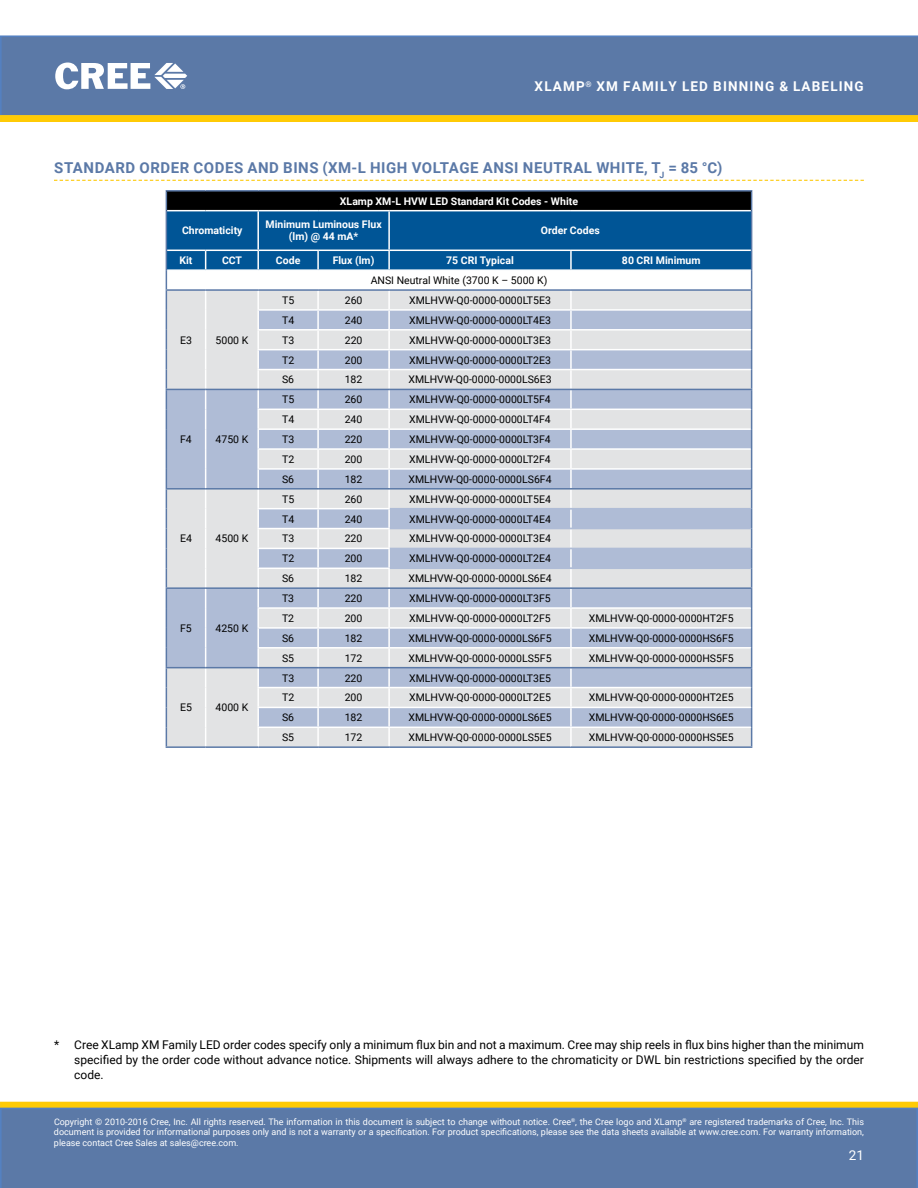
<style>
.page{position:relative;width:918px;height:1188px;background:#fff}
.page>*{position:absolute;margin:0;border:0;box-sizing:border-box;transform-origin:0 0}
.t1{font:700 15px "Roboto";letter-spacing:.035em;color:#5b79a7}
.t2{font:700 13.5px "Roboto";letter-spacing:.085em;color:#fff}
.t3{font:13.5px "Roboto";color:#fff}
.t4{font:12px/15px "Roboto";color:#000;text-align:justify}
.t5{font:10.5px "Roboto";color:#000}
.t6{font:700 10.5px/12px "Roboto";color:#fff;text-align:center}
.t7{font:9px/10.8px "Roboto";color:#fff;text-align:justify}
</style>
<div class="page">
<div style="left:0;top:35px;width:918px;height:80px;background:#5b79a7"></div>
<div style="left:1px;top:1102px;width:916px;height:6px;background:#ffcb05"></div>
<div style="left:0;top:1102px;width:918px;height:6px;border:1px solid #fdca0b"></div>
<div style="left:0;top:1108px;width:918px;height:80px;background:#5b79a7"></div>
<svg style="left:0;top:115px;width:918px;height:7px;background:#fcc908"></svg>
<svg style="left:55px;top:63px;width:132px;height:26px"></svg>
<svg style="left:54px;top:180px;width:810px;height:1px"></svg>
<hr style="left:166px;top:190px;width:40px;height:2px;background:#5b79a7">
<hr style="left:206px;top:190px;width:52px;height:2px;background:#5b79a7">
<hr style="left:258px;top:190px;width:60px;height:2px;background:#5b79a7">
<hr style="left:318px;top:190px;width:71px;height:2px;background:#5b79a7">
<hr style="left:389px;top:190px;width:182px;height:2px;background:#5b79a7">
<hr style="left:571px;top:190px;width:181px;height:2px;background:#5b79a7">
<hr style="left:258px;top:746px;width:60px;height:2px;background:#5b79a7">
<hr style="left:318px;top:746px;width:71px;height:2px;background:#5b79a7">
<hr style="left:389px;top:746px;width:182px;height:2px;background:#5b79a7">
<hr style="left:571px;top:746px;width:181px;height:2px;background:#5b79a7">
<hr style="left:166px;top:746px;width:40px;height:2px;background:#5b79a7">
<hr style="left:206px;top:746px;width:52px;height:2px;background:#5b79a7">
<svg style="left:166px;top:192px;width:586px;height:554px;background:#b2c0d1"></svg>
<hr style="left:166px;top:289px;width:40px;height:2px;background:#5b79a7">
<hr style="left:206px;top:289px;width:52px;height:2px;background:#5b79a7">
<hr style="left:258px;top:289px;width:60px;height:2px;background:#5b79a7">
<hr style="left:318px;top:289px;width:71px;height:2px;background:#5b79a7">
<hr style="left:389px;top:289px;width:182px;height:2px;background:#5b79a7">
<hr style="left:571px;top:289px;width:181px;height:2px;background:#5b79a7">
<hr style="left:390px;top:508px;width:181px;height:1px;background:#afbcd6">
<hr style="left:571px;top:508px;width:180px;height:1px;background:#afbcd6">
<hr style="left:390px;top:528px;width:181px;height:1px;background:#afbcd6">
<hr style="left:571px;top:528px;width:180px;height:1px;background:#afbcd6">
<hr style="left:390px;top:548px;width:181px;height:1px;background:#afbcd6">
<hr style="left:571px;top:548px;width:180px;height:1px;background:#afbcd6">
<hr style="left:390px;top:568px;width:181px;height:1px;background:#afbcd6">
<hr style="left:571px;top:568px;width:180px;height:1px;background:#afbcd6">
<p class="t2" style="left:535px;top:77px;width:287px">XLamp<sup>®</sup> XM Family LED Binning &amp; Label</p>
<p class="t2" style="left:839px;top:77px;width:26px">ing</p>
<h1 class="t1" style="left:54px;top:157px;width:440px">Standard Order Codes and Bi ns (XM-L Hig h Voltage ANS</h1>
<h1 class="t1" style="left:514px;top:157px;width:210px">I Neutral White, T<sub>J</sub> = 85 °C)</h1>
<p class="t6" style="left:340px;top:195px;width:240px">XLamp XM-L HVW LED Standard Kit Codes - White</p>
<p class="t6" style="left:182px;top:224px;width:62px">Chromaticity</p>
<p class="t6" style="left:266px;top:218px;width:118px">Minimum Luminous Flux (lm) @ 44 mA*</p>
<p class="t6" style="left:541px;top:224px;width:60px">Order Codes</p>
<p class="t6" style="left:180px;top:254px;width:14px">Kit</p>
<p class="t6" style="left:222px;top:254px;width:21px">CCT</p>
<p class="t6" style="left:276px;top:254px;width:26px">Code</p>
<p class="t6" style="left:333px;top:254px;width:43px">Flux (lm)</p>
<p class="t6" style="left:446px;top:254px;width:69px">75 CRI Typical</p>
<p class="t6" style="left:622px;top:254px;width:80px">80 CRI Minimum</p>
<p class="t5" style="left:371px;top:273px;width:178px">ANSI Neutral White (3700 K – 5000 K)</p>
<p class="t5" style="left:180px;top:333px;width:13px">E3</p>
<p class="t5" style="left:216px;top:333px;width:34px">5000 K</p>
<p class="t5" style="left:180px;top:432px;width:13px">F4</p>
<p class="t5" style="left:216px;top:432px;width:34px">4750 K</p>
<p class="t5" style="left:180px;top:531px;width:13px">E4</p>
<p class="t5" style="left:216px;top:531px;width:34px">4500 K</p>
<p class="t5" style="left:180px;top:621px;width:13px">F5</p>
<p class="t5" style="left:216px;top:621px;width:34px">4250 K</p>
<p class="t5" style="left:180px;top:700px;width:13px">E5</p>
<p class="t5" style="left:216px;top:700px;width:34px">4000 K</p>
<p class="t5" style="left:282px;top:293px;width:14px">T5</p>
<p class="t5" style="left:345px;top:293px;width:19px">260</p>
<p class="t5" style="left:409px;top:293px;width:143px">XMLHVW-Q0-0000-0000LT5E3</p>
<p class="t5" style="left:282px;top:313px;width:14px">T4</p>
<p class="t5" style="left:345px;top:313px;width:19px">240</p>
<p class="t5" style="left:409px;top:313px;width:143px">XMLHVW-Q0-0000-0000LT4E3</p>
<p class="t5" style="left:282px;top:333px;width:14px">T3</p>
<p class="t5" style="left:345px;top:333px;width:19px">220</p>
<p class="t5" style="left:409px;top:333px;width:143px">XMLHVW-Q0-0000-0000LT3E3</p>
<p class="t5" style="left:282px;top:352px;width:14px">T2</p>
<p class="t5" style="left:345px;top:352px;width:19px">200</p>
<p class="t5" style="left:409px;top:352px;width:143px">XMLHVW-Q0-0000-0000LT2E3</p>
<p class="t5" style="left:282px;top:372px;width:14px">S6</p>
<p class="t5" style="left:345px;top:372px;width:19px">182</p>
<p class="t5" style="left:408px;top:372px;width:145px">XMLHVW-Q0-0000-0000LS6E3</p>
<p class="t5" style="left:282px;top:392px;width:14px">T5</p>
<p class="t5" style="left:345px;top:392px;width:19px">260</p>
<p class="t5" style="left:409px;top:392px;width:143px">XMLHVW-Q0-0000-0000LT5F4</p>
<p class="t5" style="left:282px;top:412px;width:14px">T4</p>
<p class="t5" style="left:345px;top:412px;width:19px">240</p>
<p class="t5" style="left:409px;top:412px;width:143px">XMLHVW-Q0-0000-0000LT4F4</p>
<p class="t5" style="left:282px;top:432px;width:14px">T3</p>
<p class="t5" style="left:345px;top:432px;width:19px">220</p>
<p class="t5" style="left:409px;top:432px;width:143px">XMLHVW-Q0-0000-0000LT3F4</p>
<p class="t5" style="left:282px;top:452px;width:14px">T2</p>
<p class="t5" style="left:345px;top:452px;width:19px">200</p>
<p class="t5" style="left:409px;top:452px;width:143px">XMLHVW-Q0-0000-0000LT2F4</p>
<p class="t5" style="left:282px;top:472px;width:14px">S6</p>
<p class="t5" style="left:345px;top:472px;width:19px">182</p>
<p class="t5" style="left:409px;top:472px;width:145px">XMLHVW-Q0-0000-0000LS6F4</p>
<p class="t5" style="left:282px;top:492px;width:14px">T5</p>
<p class="t5" style="left:345px;top:492px;width:19px">260</p>
<p class="t5" style="left:409px;top:492px;width:143px">XMLHVW-Q0-0000-0000LT5E4</p>
<p class="t5" style="left:282px;top:511px;width:14px">T4</p>
<p class="t5" style="left:345px;top:511px;width:19px">240</p>
<p class="t5" style="left:409px;top:511px;width:143px">XMLHVW-Q0-0000-0000LT4E4</p>
<p class="t5" style="left:282px;top:531px;width:14px">T3</p>
<p class="t5" style="left:345px;top:531px;width:19px">220</p>
<p class="t5" style="left:409px;top:531px;width:143px">XMLHVW-Q0-0000-0000LT3E4</p>
<p class="t5" style="left:282px;top:551px;width:14px">T2</p>
<p class="t5" style="left:345px;top:551px;width:19px">200</p>
<p class="t5" style="left:409px;top:551px;width:143px">XMLHVW-Q0-0000-0000LT2E4</p>
<p class="t5" style="left:282px;top:571px;width:14px">S6</p>
<p class="t5" style="left:345px;top:571px;width:19px">182</p>
<p class="t5" style="left:408px;top:571px;width:145px">XMLHVW-Q0-0000-0000LS6E4</p>
<p class="t5" style="left:282px;top:591px;width:14px">T3</p>
<p class="t5" style="left:345px;top:591px;width:19px">220</p>
<p class="t5" style="left:409px;top:591px;width:143px">XMLHVW-Q0-0000-0000LT3F5</p>
<p class="t5" style="left:282px;top:611px;width:14px">T2</p>
<p class="t5" style="left:345px;top:611px;width:19px">200</p>
<p class="t5" style="left:409px;top:611px;width:143px">XMLHVW-Q0-0000-0000LT2F5</p>
<p class="t5" style="left:589px;top:611px;width:146px">XMLHVW-Q0-0000-0000HT2F5</p>
<p class="t5" style="left:282px;top:631px;width:14px">S6</p>
<p class="t5" style="left:345px;top:631px;width:19px">182</p>
<p class="t5" style="left:409px;top:631px;width:145px">XMLHVW-Q0-0000-0000LS6F5</p>
<p class="t5" style="left:589px;top:631px;width:146px">XMLHVW-Q0-0000-0000HS6F5</p>
<p class="t5" style="left:282px;top:651px;width:14px">S5</p>
<p class="t5" style="left:345px;top:651px;width:19px">172</p>
<p class="t5" style="left:409px;top:651px;width:145px">XMLHVW-Q0-0000-0000LS5F5</p>
<p class="t5" style="left:589px;top:651px;width:146px">XMLHVW-Q0-0000-0000HS5F5</p>
<p class="t5" style="left:282px;top:671px;width:14px">T3</p>
<p class="t5" style="left:345px;top:671px;width:19px">220</p>
<p class="t5" style="left:409px;top:671px;width:143px">XMLHVW-Q0-0000-0000LT3E5</p>
<p class="t5" style="left:282px;top:690px;width:14px">T2</p>
<p class="t5" style="left:345px;top:690px;width:19px">200</p>
<p class="t5" style="left:409px;top:690px;width:143px">XMLHVW-Q0-0000-0000LT2E5</p>
<p class="t5" style="left:589px;top:690px;width:146px">XMLHVW-Q0-0000-0000HT2E5</p>
<p class="t5" style="left:282px;top:710px;width:14px">S6</p>
<p class="t5" style="left:345px;top:710px;width:19px">182</p>
<p class="t5" style="left:408px;top:710px;width:145px">XMLHVW-Q0-0000-0000LS6E5</p>
<p class="t5" style="left:589px;top:710px;width:147px">XMLHVW-Q0-0000-0000HS6E5</p>
<p class="t5" style="left:282px;top:730px;width:14px">S5</p>
<p class="t5" style="left:345px;top:730px;width:19px">172</p>
<p class="t5" style="left:408px;top:730px;width:145px">XMLHVW-Q0-0000-0000LS5E5</p>
<p class="t5" style="left:589px;top:730px;width:147px">XMLHVW-Q0-0000-0000HS5E5</p>
<p class="t4" style="left:74px;top:1037px;width:791px;text-indent:-20px">* Cree XLamp XM Family LED order codes specify only a minimum flux bin and not a maximum. Cree may ship reels in flux bins higher than the minimum specified by the order code without advance notice. Shipments will always adhere to the chromaticity or DWL bin restrictions specified by the order code.</p>
<p class="t7" style="left:54px;top:1116px;width:812px">Copyright © 2010-2016 Cree, Inc. All rights reserved. The information in this document is subject to change without notice. Cree<sup>®</sup>, the Cree logo and XLamp<sup>®</sup> are registered trademarks of Cree, Inc. This document is provided for informational purposes only and is not a warranty or a specification. For product specifications, please see the data sheets available at www.cree.com. For warranty information, please contact Cree Sales at sales@cree.com.</p>
<p class="t3" style="left:849px;top:1145px;width:17px">21</p>
</div>
